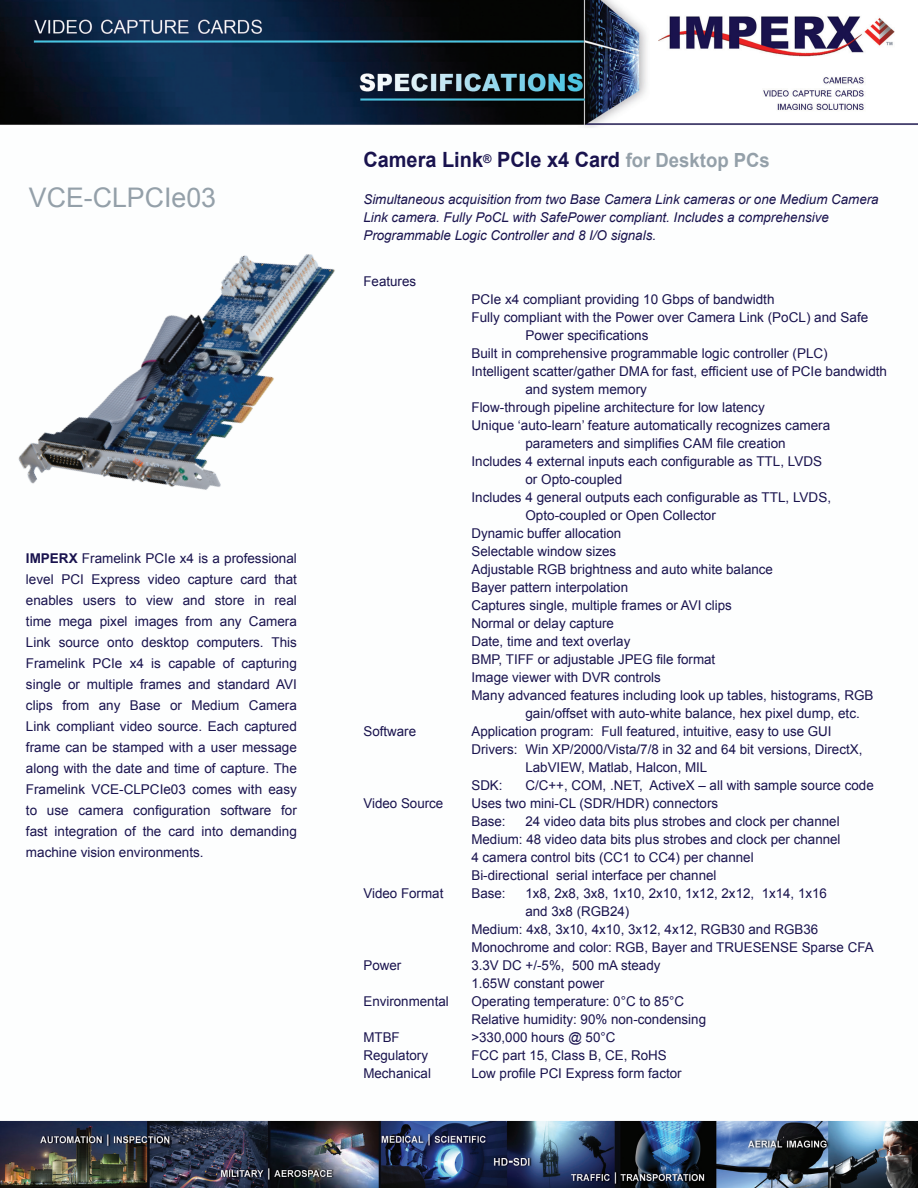
<style>
.page{position:relative;width:918px;height:1188px;background:#fff}
.page>*{position:absolute;margin:0;border:0;box-sizing:border-box;transform-origin:0 0}
.t1{font:27px "Arial";color:#94a0a9}
.t2{font:700 21px "Arial";color:#19134e;scale:.95 1}
.t3{font:13.5px/21px "Arial";color:#19134e}
.t4{font:italic 13.5px/18px "Arial";color:#19134e}
.s1{font-weight:700}
.s2{font-size:19.5px;color:#94a0a9}
</style>
<div class="page">
<img style="left:0;top:0;width:918px;height:1188px">
<img style="left:0;top:206px;width:416px;height:374px">
<p class="t1" style="left:29px;top:180px;width:189px">VCE-CLPCIe03</p>
<p class="t3" style="left:26px;top:548px;width:273px;text-align:justify"><span class="s1">IMPERX</span> Framelink PCIe x4 is a professional level PCI Express video capture card that enables users to view and store in real time mega pixel images from any Camera Link source onto desktop computers. This Framelink PCIe x4 is capable of capturing single or multiple frames and standard AVI clips from any Base or Medium Camera Link compliant video source. Each captured frame can be stamped with a user message along with the date and time of capture. The Framelink VCE-CLPCIe03 comes with easy to use camera configuration software for fast integration of the card into demanding machine vision environments.</p>
<p class="t2" style="left:363px;top:146px;width:429px">Camera Link<sup>®</sup> PCIe x4 Card <span class="s2">for Desktop PCs</span></p>
<p class="t4" style="left:363px;top:190px;width:517px">Simultaneous acquisition from two Base Camera Link cameras or one Medium Camera<br>Link camera. Fully PoCL with SafePower compliant. Includes a comprehensive</p>
<p class="t4" style="left:363px;top:226px;width:294px">Programmable Logic Controller and 8 I/O signals.</p>
<p class="t3" style="left:363px;top:271px;width:54px">Features</p>
<p class="t3" style="left:471px;top:289px;width:305px">PCIe x4 compliant providing 10 Gbps of bandwidth</p>
<p class="t3" style="left:525px;top:309px;width:344px;line-height:18px;text-indent:-54px">Fully compliant with the Power over Camera Link (PoCL) and Safe<br>Power specifications</p>
<p class="t3" style="left:471px;top:343px;width:358px">Built in comprehensive programmable logic controller (PLC)</p>
<p class="t3" style="left:525px;top:363px;width:363px;line-height:18px;text-indent:-54px">Intelligent scatter/gather DMA for fast, efficient use of PCIe bandwidth and system memory</p>
<p class="t3" style="left:471px;top:397px;width:295px">Flow-through pipeline architecture for low latency</p>
<p class="t3" style="left:525px;top:417px;width:306px;line-height:18px;text-indent:-54px">Unique ‘auto-learn’ feature automatically recognizes camera parameters and simplifies CAM file creation</p>
<p class="t3" style="left:471px;top:451px;width:352px">Includes 4 external inputs each configurable as TTL, LVDS</p>
<p class="t3" style="left:525px;top:469px;width:98px">or Opto-coupled</p>
<p class="t3" style="left:471px;top:487px;width:361px">Includes 4 general outputs each configurable as TTL, LVDS,</p>
<p class="t3" style="left:525px;top:505px;width:192px">Opto-coupled or Open Collector</p>
<p class="t3" style="left:471px;top:523px;width:151px">Dynamic buffer allocation</p>
<p class="t3" style="left:471px;top:541px;width:146px">Selectable window sizes</p>
<p class="t3" style="left:471px;top:559px;width:303px">Adjustable RGB brightness and auto white balance</p>
<p class="t3" style="left:471px;top:577px;width:158px">Bayer pattern interpolation</p>
<p class="t3" style="left:471px;top:595px;width:262px">Captures single, multiple frames or AVI clips</p>
<p class="t3" style="left:471px;top:613px;width:144px">Normal or delay capture</p>
<p class="t3" style="left:471px;top:631px;width:160px">Date, time and text overlay</p>
<p class="t3" style="left:471px;top:649px;width:245px">BMP, TIFF or adjustable JPEG file format</p>
<p class="t3" style="left:471px;top:667px;width:191px">Image viewer with DVR controls</p>
<p class="t3" style="left:525px;top:687px;width:350px;line-height:18px;text-indent:-54px">Many advanced features including look up tables, histograms, RGB gain/offset with auto-white balance, hex pixel dump, etc.</p>
<p class="t3" style="left:363px;top:721px;width:54px">Software</p>
<p class="t3" style="left:471px;top:721px;width:362px">Application program: Full featured, intuitive, easy to use GUI</p>
<p class="t3" style="left:471px;top:739px;width:393px">Drivers: Win XP/2000/Vista/7/8 in 32 and 64 bit versions, DirectX,</p>
<p class="t3" style="left:525px;top:757px;width:183px">LabVIEW, Matlab, Halcon, MIL</p>
<p class="t3" style="left:471px;top:775px;width:33px">SDK:</p>
<p class="t3" style="left:525px;top:775px;width:350px">C/C++, COM, .NET, ActiveX – all with sample source code</p>
<p class="t3" style="left:363px;top:793px;width:81px">Video Source</p>
<p class="t3" style="left:471px;top:793px;width:248px">Uses two mini-CL (SDR/HDR) connectors</p>
<p class="t3" style="left:471px;top:811px;width:36px">Base:</p>
<p class="t3" style="left:525px;top:811px;width:316px">24 video data bits plus strobes and clock per channel</p>
<p class="t3" style="left:471px;top:829px;width:371px">Medium: 48 video data bits plus strobes and clock per channel</p>
<p class="t3" style="left:471px;top:847px;width:284px">4 camera control bits (CC1 to CC4) per channel</p>
<p class="t3" style="left:471px;top:865px;width:247px">Bi-directional serial interface per channel</p>
<p class="t3" style="left:363px;top:883px;width:81px">Video Format</p>
<p class="t3" style="left:471px;top:883px;width:36px">Base:</p>
<p class="t3" style="left:525px;top:883px;width:303px">1x8, 2x8, 3x8, 1x10, 2x10, 1x12, 2x12, 1x14, 1x16</p>
<p class="t3" style="left:525px;top:901px;width:105px">and 3x8 (RGB24)</p>
<p class="t3" style="left:471px;top:919px;width:348px">Medium: 4x8, 3x10, 4x10, 3x12, 4x12, RGB30 and RGB36</p>
<p class="t3" style="left:471px;top:937px;width:404px">Monochrome and color: RGB, Bayer and TRUESENSE Sparse CFA</p>
<p class="t3" style="left:363px;top:955px;width:39px">Power</p>
<p class="t3" style="left:471px;top:955px;width:191px">3.3V DC +/-5%, 500 mA steady</p>
<p class="t3" style="left:471px;top:973px;width:134px">1.65W constant power</p>
<p class="t3" style="left:363px;top:991px;width:87px">Environmental</p>
<p class="t3" style="left:471px;top:991px;width:214px">Operating temperature: 0°C to 85°C</p>
<p class="t3" style="left:471px;top:1009px;width:236px">Relative humidity: 90% non-condensing</p>
<p class="t3" style="left:363px;top:1027px;width:38px">MTBF</p>
<p class="t3" style="left:471px;top:1027px;width:146px">&gt;330,000 hours @ 50°C</p>
<p class="t3" style="left:363px;top:1045px;width:66px">Regulatory</p>
<p class="t3" style="left:471px;top:1045px;width:197px">FCC part 15, Class B, CE, RoHS</p>
<p class="t3" style="left:363px;top:1063px;width:69px">Mechanical</p>
<p class="t3" style="left:471px;top:1063px;width:212px">Low profile PCI Express form factor</p>
</div>
